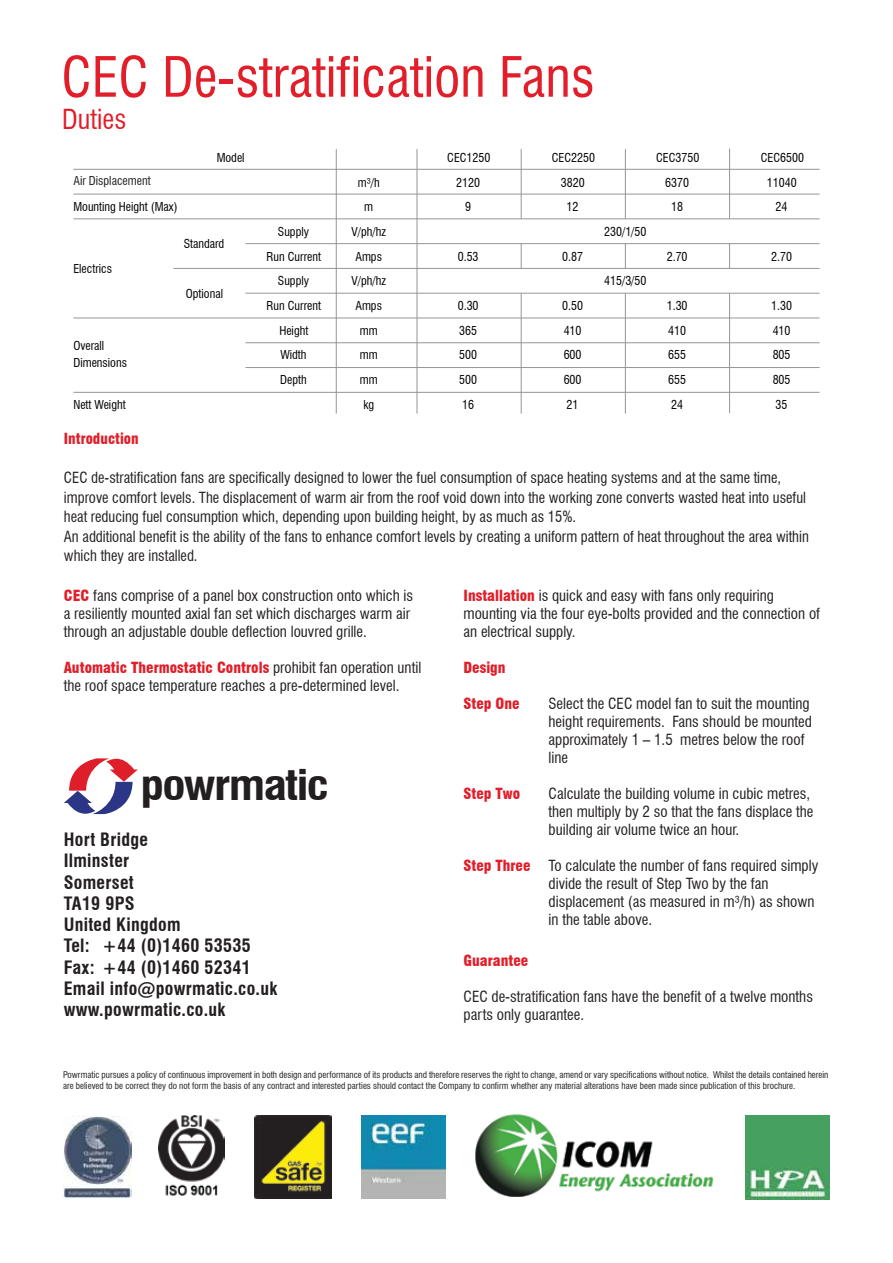
<style>
.page{position:relative;width:893px;height:1263px;background:#fff}
.page>*{position:absolute;margin:0;border:0;box-sizing:border-box;transform-origin:0 0}
.t1{font:condensed 54px "Swiss 721 BT";color:#e11e29}
.t2{font:700 condensed 41.4px "Swiss 721 BT";letter-spacing:-.035em;color:#231f20;scale:1.17 1}
.t3{font:condensed 27px "Swiss 721 BT";color:#e11e29}
.t4{font:700 condensed 18px/21.1px "Swiss 721 BT";letter-spacing:.015em;color:#231f20}
.t5{font:condensed 15px/18px "Swiss 721 BT";color:#231f20}
.t6{font:900 condensed 15px "Swiss 721 BT";color:#e11e29}
.t7{font:condensed 12px/24.6px "Swiss 721 BT";color:#010101;text-align:center}
.t8{font:condensed 12px "Swiss 721 BT";color:#231f20}
.t9{font:condensed 9px/10.8px "Swiss 721 BT";color:#231f20}
.s1{font-weight:900;color:#e11e29}
</style>
<div class="page">
<img style="left:475px;top:1114px;width:239px;height:82px">
<img style="left:158px;top:1115px;width:66px;height:81px">
<img style="left:64px;top:1115px;width:68px;height:82px">
<img style="left:362px;top:1115px;width:84px;height:83px">
<img style="left:255px;top:1115px;width:76px;height:83px">
<img style="left:745px;top:1115px;width:84px;height:84px">
<svg style="left:64px;top:758px;width:74px;height:56px"></svg>
<hr style="left:73px;top:169px;width:746px;height:1px;background:#939598">
<hr style="left:73px;top:194px;width:746px;height:1px;background:#939598">
<hr style="left:73px;top:218px;width:746px;height:1px;background:#939598">
<hr style="left:245px;top:243px;width:574px;height:1px;background:#939598">
<hr style="left:173px;top:268px;width:646px;height:1px;background:#939598">
<hr style="left:245px;top:293px;width:574px;height:1px;background:#939598">
<hr style="left:73px;top:318px;width:746px;height:1px;background:#939598">
<hr style="left:245px;top:342px;width:574px;height:1px;background:#939598">
<hr style="left:245px;top:367px;width:574px;height:1px;background:#939598">
<hr style="left:73px;top:392px;width:746px;height:1px;background:#939598">
<hr style="left:417px;top:149px;width:1px;height:265px;background:#939598">
<hr style="left:336px;top:149px;width:1px;height:265px;background:#939598">
<hr style="left:521px;top:293px;width:1px;height:121px;background:#939598">
<svg style="left:521px;top:244px;width:1px;height:24px"></svg>
<hr style="left:521px;top:149px;width:1px;height:70px;background:#939598">
<hr style="left:625px;top:293px;width:1px;height:121px;background:#939598">
<svg style="left:625px;top:244px;width:1px;height:24px"></svg>
<hr style="left:625px;top:149px;width:1px;height:70px;background:#939598">
<hr style="left:729px;top:293px;width:1px;height:120px;background:#939598">
<svg style="left:729px;top:244px;width:1px;height:24px"></svg>
<hr style="left:729px;top:149px;width:1px;height:70px;background:#939598">
<h1 class="t1" style="left:61px;top:45px;width:535px">CEC De-stratification Fans</h1>
<h3 class="t3" style="left:62px;top:103px;width:66px">Duties</h3>
<p class="t8" style="left:73px;top:173px;width:79px">Air Displacement</p>
<p class="t7" style="left:73px;top:195px;width:106px">Mounting Height (Max)</p>
<p class="t7" style="left:217px;top:145px;width:29px">Model</p>
<p class="t7" style="left:73px;top:256px;width:40px">Electrics</p>
<p class="t7" style="left:73px;top:337px;width:55px;line-height:16.8px;text-align:left">Overall<br>Dimensions</p>
<p class="t7" style="left:73px;top:392px;width:54px">Nett Weight</p>
<p class="t7" style="left:184px;top:232px;width:42px">Standard</p>
<p class="t7" style="left:186px;top:281px;width:39px">Optional</p>
<p class="t7" style="left:267px;top:219px;width:56px">Supply<br>Run Current<br>Supply<br>Run Current<br>Height<br>Width<br>Depth</p>
<p class="t7" style="left:351px;top:170px;width:36px">m³/h<br>m<br>V/ph/hz<br>Amps<br>V/ph/hz<br>Amps mm mm mm<br>kg</p>
<p class="t7" style="left:447px;top:145px;width:45px">CEC1250<br>2120<br>9</p>
<p class="t7" style="left:458px;top:244px;width:22px">0.53</p>
<p class="t7" style="left:458px;top:293px;width:22px;text-align:left">0.30<br>365<br>500<br>500<br>16</p>
<p class="t7" style="left:552px;top:145px;width:45px">CEC2250<br>3820<br>12</p>
<p class="t7" style="left:562px;top:244px;width:22px">0.87</p>
<p class="t7" style="left:562px;top:293px;width:22px;text-align:left">0.50<br>410<br>600<br>600<br>21</p>
<p class="t7" style="left:604px;top:219px;width:44px">230/1/50</p>
<p class="t7" style="left:604px;top:269px;width:44px">415/3/50</p>
<p class="t7" style="left:656px;top:145px;width:45px">CEC3750<br>6370<br>18</p>
<p class="t7" style="left:667px;top:244px;width:22px">2.70</p>
<p class="t7" style="left:667px;top:293px;width:22px;text-align:left">1.30<br>410<br>655<br>655<br>24</p>
<p class="t7" style="left:761px;top:145px;width:45px">CEC6500<br>11040<br>24</p>
<p class="t7" style="left:771px;top:244px;width:22px">2.70</p>
<p class="t7" style="left:771px;top:293px;width:22px;text-align:left">1.30<br>410<br>805<br>805<br>35</p>
<p class="t6" style="left:64px;top:430px;width:76px">Introduction</p>
<p class="t5" style="left:64px;top:468px;width:746px;line-height:19.5px">CEC de-stratification fans are specifically designed to lower the fuel consumption of space heating systems and at the same time, improve comfort levels. The displacement of warm air from the roof void down into the working zone converts wasted heat into useful heat reducing fuel consumption which, depending upon building height, by as much as 15%.<br>An additional benefit is the ability of the fans to enhance comfort levels by creating a uniform pattern of heat throughout the area within which they are installed.</p>
<p class="t5" style="left:64px;top:586px;width:351px"><span class="s1">CEC</span> fans comprise of a panel box construction onto which is a resiliently mounted axial fan set which discharges warm air through an adjustable double deflection louvred grille.</p>
<p class="t5" style="left:64px;top:658px;width:359px"><span class="s1">Automatic Thermostatic Controls</span> prohibit fan operation until the roof space temperature reaches a pre-determined level.</p>
<h2 class="t2" style="left:141px;top:760px;width:162px">powrmatic</h2>
<p class="t4" style="left:64px;top:829px;width:215px">Hort Bridge<br>Ilminster<br>Somerset<br>TA19 9PS<br>United Kingdom<br>Tel: +44 (0)1460 53535<br>Fax: +44 (0)1460 52341<br>Email info@powrmatic.co.uk www.powrmatic.co.uk</p>
<p class="t5" style="left:463px;top:586px;width:358px"><span class="s1">Installation</span> is quick and easy with fans only requiring mounting via the four eye-bolts provided and the connection of an electrical supply.</p>
<p class="t6" style="left:463px;top:658px;width:44px">Design</p>
<p class="t6" style="left:463px;top:694px;width:58px">Step One</p>
<p class="t5" style="left:549px;top:694px;width:265px">Select the CEC model fan to suit the mounting height requirements. Fans should be mounted approximately 1 – 1.5 metres below the roof line</p>
<p class="t6" style="left:463px;top:784px;width:58px">Step Two</p>
<p class="t5" style="left:549px;top:784px;width:266px">Calculate the building volume in cubic metres, then multiply by 2 so that the fans displace the building air volume twice an hour.</p>
<p class="t5" style="left:549px;top:856px;width:271px;text-indent:-85px"><span class="s1">Step Three</span> To calculate the number of fans required simply divide the result of Step Two by the fan displacement (as measured in m³/h) as shown in the table above.</p>
<p class="t6" style="left:463px;top:952px;width:66px">Guarantee</p>
<p class="t5" style="left:463px;top:988px;width:351px">CEC de-stratification fans have the benefit of a twelve months parts only guarantee.</p>
<p class="t9" style="left:63px;top:1070px;width:767px">Powrmatic pursues a policy of continuous improvement in both design and performance of its products and therefore reserves the right to change, amend or vary specifications without notice. Whilst the details contained herein are believed to be correct they do not form the basis of any contract and interested parties should contact the Company to confirm whether any material alterations have been made since publication of this brochure.</p>
</div>
